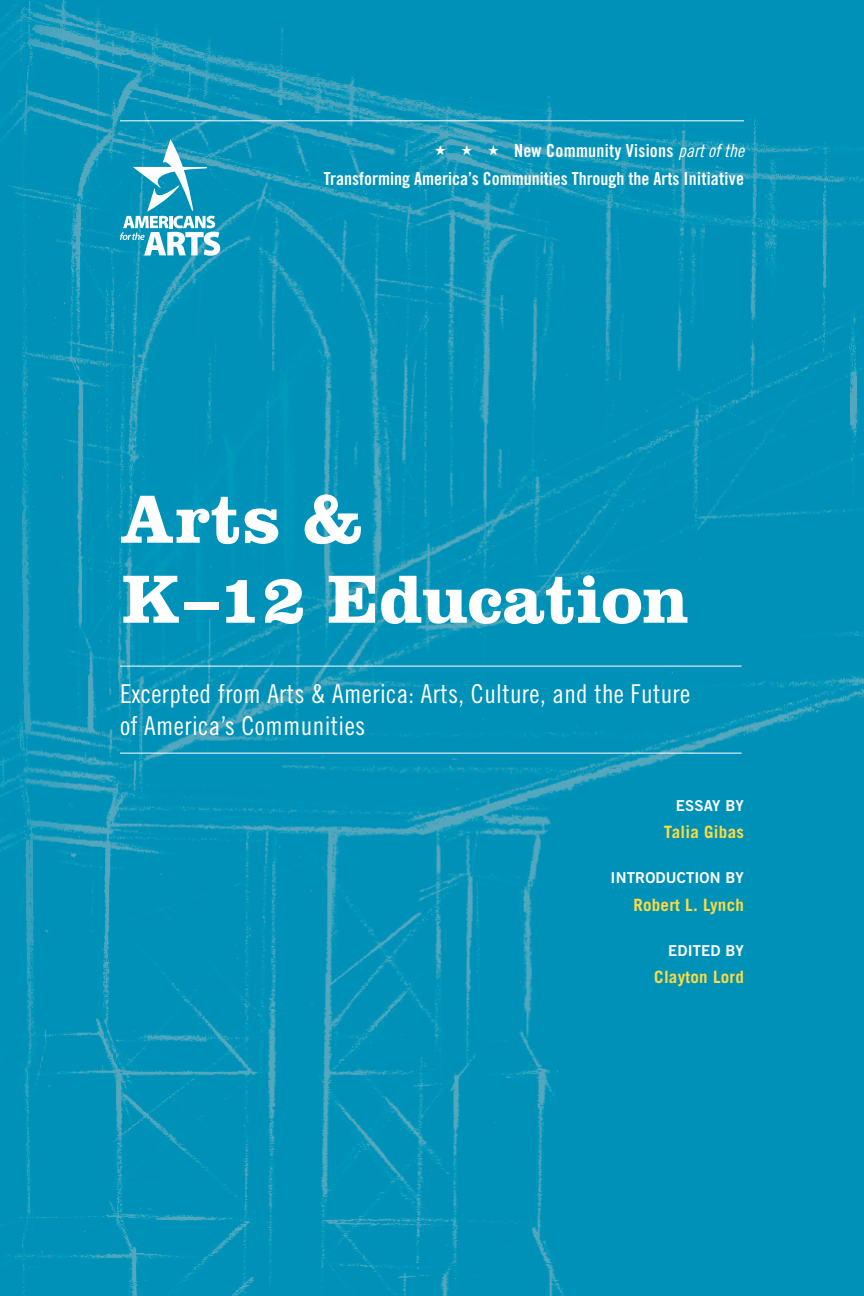
<style>
.page{position:relative;width:864px;height:1296px;background:#fff}
.page>*{position:absolute;margin:0;border:0;box-sizing:border-box;transform-origin:0 0}
.t1{font:700 70px/80px "Clarendon BT";letter-spacing:-.01em;color:#fff}
.t2{font:26px/32px "Trade Gothic Cond Eighteen";letter-spacing:.015em;color:#fff}
.t3{font:18px/28px "Trade Gothic Bold Cond Twenty";color:#fff;text-align:right}
.t4{font:700 17px "Trade Gothic";letter-spacing:.015em;color:#fadb43}
.t5{font:15px "Trade Gothic Bold Two";letter-spacing:.01em;color:#fff}
.s1{font-family:"Trade Gothic Cond Eighteen Obl"}
</style>
<div class="page">
<img style="left:0;top:0;width:864px;height:1296px">
<hr style="left:120px;top:120px;width:624px;height:1px;background:#fff">
<hr style="left:120px;top:666px;width:622px;height:1px;background:#fff">
<hr style="left:120px;top:753px;width:622px;height:1px;background:#fff">
<svg style="left:120px;top:139px;width:100px;height:117px"></svg>
<p class="t3" style="left:324px;top:137px;width:422px">★ ★ ★ New Community Visions <span class="s1">part of the<br></span>Transforming America’s Communities Through the Arts Initiative</p>
<p class="t1" style="left:122px;top:477px;width:568px">Arts &amp;<br>K–12 Education</p>
<p class="t2" style="left:120px;top:677px;width:572px">Excerpted from Arts &amp; America: Arts, Culture, and the Future of America’s Communities</p>
<p class="t5" style="left:676px;top:796px;width:70px">ESSAY BY</p>
<p class="t4" style="left:664px;top:821px;width:82px">Talia Gibas</p>
<p class="t5" style="left:611px;top:868px;width:135px">INTRODUCTION BY</p>
<p class="t4" style="left:633px;top:894px;width:112px">Robert L. Lynch</p>
<p class="t5" style="left:668px;top:941px;width:77px">EDITED BY</p>
<p class="t4" style="left:654px;top:966px;width:91px">Clayton Lord</p>
</div>
